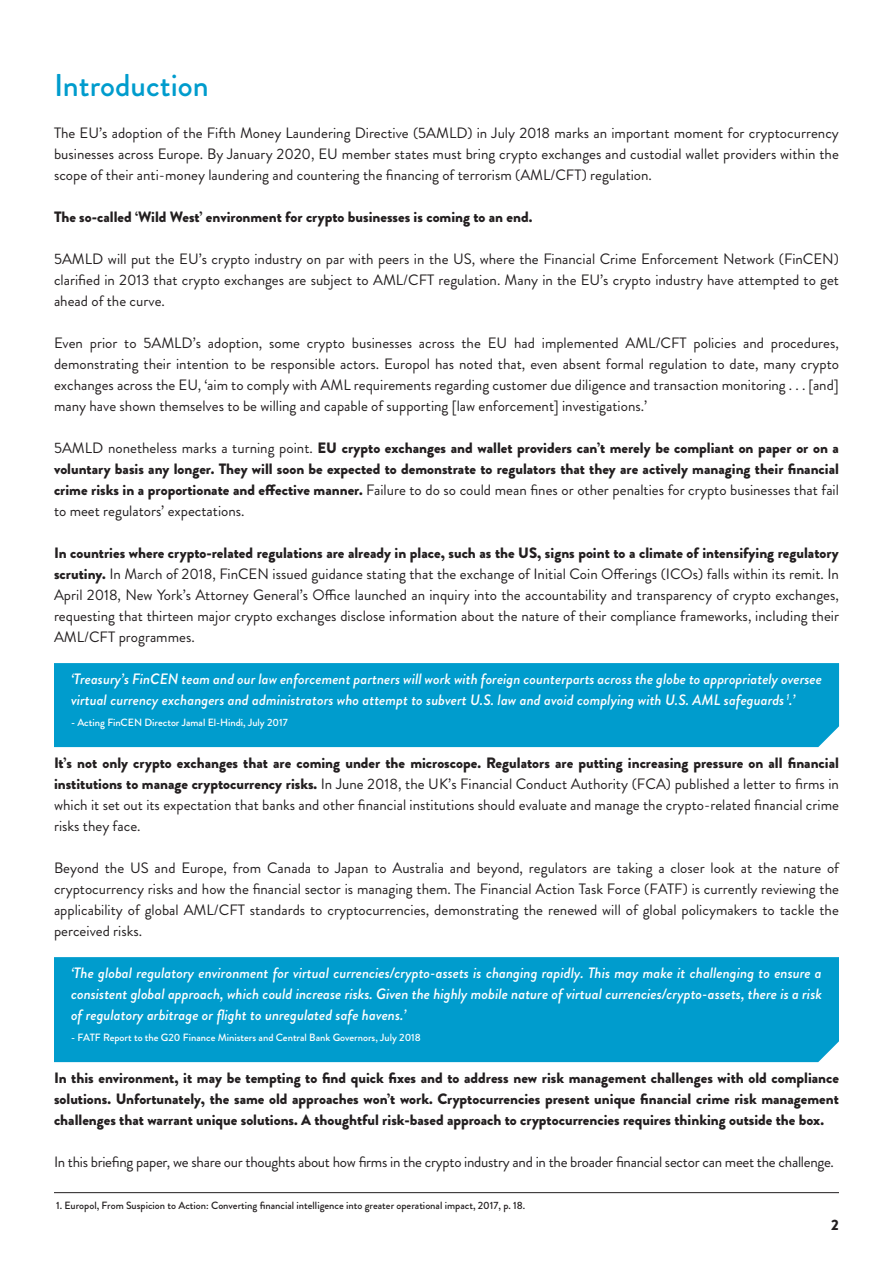
<style>
.page{position:relative;width:893px;height:1263px;background:#fff}
.page>*{position:absolute;margin:0;border:0;box-sizing:border-box;transform-origin:0 0}
.t1{font:500 31.5px "Brandon Grotesque";color:#009ccd}
.t2{font:15px/21px "Brandon Grotesque";color:#231f20;text-align:justify}
.t3{font:900 15px/21px "Brandon Grotesque";color:#231f20;text-align:justify}
.t4{font:italic 500 15px/21px "Brandon Grotesque";color:#fff}
.t5{font:15px "Brandon Grotesque";letter-spacing:-.02em;color:#231f20}
.t6{font:500 10.5px "Brandon Grotesque";color:#fff}
.t7{font:500 10.5px "Brandon Grotesque";color:#231f20}
.s1{font-weight:400}
.s2{font-weight:900}
</style>
<div class="page">
<hr style="left:54px;top:1192px;width:785px;height:1px;background:#231f20">
<div style="left:54px;top:663px;width:785px;height:84px;background:#009ccd"></div>
<div style="left:54px;top:957px;width:785px;height:105px;background:#009ccd"></div>
<p class="t1" style="left:54px;top:63px;width:156px">Introduction</p>
<p class="t2" style="left:54px;top:123px;width:786px">The EU’s adoption of the Fifth Money Laundering Directive (5AMLD) in July 2018 marks an important moment for cryptocurrency businesses across Europe. By January 2020, EU member states must bring crypto exchanges and custodial wallet providers within the scope of their anti-money laundering and countering the financing of terrorism (AML/CFT) regulation.</p>
<p class="t3" style="left:54px;top:207px;width:480px">The so-called ‘Wild West’ environment for crypto businesses is coming to an end.</p>
<p class="t2" style="left:54px;top:249px;width:786px">5AMLD will put the EU’s crypto industry on par with peers in the US, where the Financial Crime Enforcement Network (FinCEN) clarified in 2013 that crypto exchanges are subject to AML/CFT regulation. Many in the EU’s crypto industry have attempted to get ahead of the curve.</p>
<p class="t2" style="left:54px;top:333px;width:787px">Even prior to 5AMLD’s adoption, some crypto businesses across the EU had implemented AML/CFT policies and procedures, demonstrating their intention to be responsible actors. Europol has noted that, even absent formal regulation to date, many crypto exchanges across the EU, ‘aim to comply with AML requirements regarding customer due diligence and transaction monitoring . . . [and] many have shown themselves to be willing and capable of supporting [law enforcement] investigations.’</p>
<p class="t3" style="left:54px;top:438px;width:787px"><span class="s1">5AMLD nonetheless marks a turning point.</span> EU crypto exchanges and wallet providers can’t merely be compliant on paper or on a voluntary basis any longer. They will soon be expected to demonstrate to regulators that they are actively managing their financial crime risks in a proportionate and effective manner. <span class="s1">Failure to do so could mean fines or other penalties for crypto businesses that fail to meet regulators’ expectations.</span></p>
<p class="t2" style="left:54px;top:543px;width:786px"><span class="s2">In countries where crypto-related regulations are already in place, such as the US, signs point to a climate of intensifying regulatory scrutiny.</span> In March of 2018, FinCEN issued guidance stating that the exchange of Initial Coin Offerings (ICOs) falls within its remit. In April 2018, New York’s Attorney General’s Office launched an inquiry into the accountability and transparency of crypto exchanges, requesting that thirteen major crypto exchanges disclose information about the nature of their compliance frameworks, including their AML/CFT programmes.</p>
<p class="t4" style="left:71px;top:669px;width:752px">‘Treasury’s FinCEN team and our law enforcement partners will work with foreign counterparts across the globe to appropriately oversee virtual currency exchangers and administrators who attempt to subvert U.S. law and avoid complying with U.S. AML safeguards <sup>1</sup>.’</p>
<p class="t6" style="left:71px;top:715px;width:218px">- Acting FinCEN Director Jamal El-Hindi, July 2017</p>
<p class="t2" style="left:54px;top:753px;width:786px"><span class="s2">It’s not only crypto exchanges that are coming under the microscope. Regulators are putting increasing pressure on all financial institutions to manage cryptocurrency risks.</span> In June 2018, the UK’s Financial Conduct Authority (FCA) published a letter to firms in which it set out its expectation that banks and other financial institutions should evaluate and manage the crypto-related financial crime risks they face.</p>
<p class="t2" style="left:54px;top:858px;width:786px">Beyond the US and Europe, from Canada to Japan to Australia and beyond, regulators are taking a closer look at the nature of cryptocurrency risks and how the financial sector is managing them. The Financial Action Task Force (FATF) is currently reviewing the applicability of global AML/CFT standards to cryptocurrencies, demonstrating the renewed will of global policymakers to tackle the perceived risks.</p>
<p class="t4" style="left:71px;top:963px;width:752px;text-align:justify">‘The global regulatory environment for virtual currencies/crypto-assets is changing rapidly. This may make it challenging to ensure a consistent global approach, which could increase risks. Given the highly mobile nature of virtual currencies/crypto-assets, there is a risk of regulatory arbitrage or flight to unregulated safe havens.’</p>
<p class="t6" style="left:71px;top:1030px;width:351px">- FATF Report to the G20 Finance Ministers and Central Bank Governors, July 2018</p>
<p class="t3" style="left:54px;top:1068px;width:787px">In this environment, it may be tempting to find quick fixes and to address new risk management challenges with old compliance solutions. Unfortunately, the same old approaches won’t work. Cryptocurrencies present unique financial crime risk management challenges that warrant unique solutions. A thoughtful risk-based approach to cryptocurrencies requires thinking outside the box.</p>
<p class="t5" style="left:54px;top:1152px;width:781px">In this briefing paper, we share our thoughts about how firms in the crypto industry and in the broader financial sector can meet the challenge.</p>
<p class="t7" style="left:56px;top:1198px;width:470px">1. Europol, From Suspicion to Action: Converting financial intelligence into greater operational impact, 2017, p. 18.</p>
<p class="t3" style="left:831px;top:1214px;width:9px">2</p>
</div>
